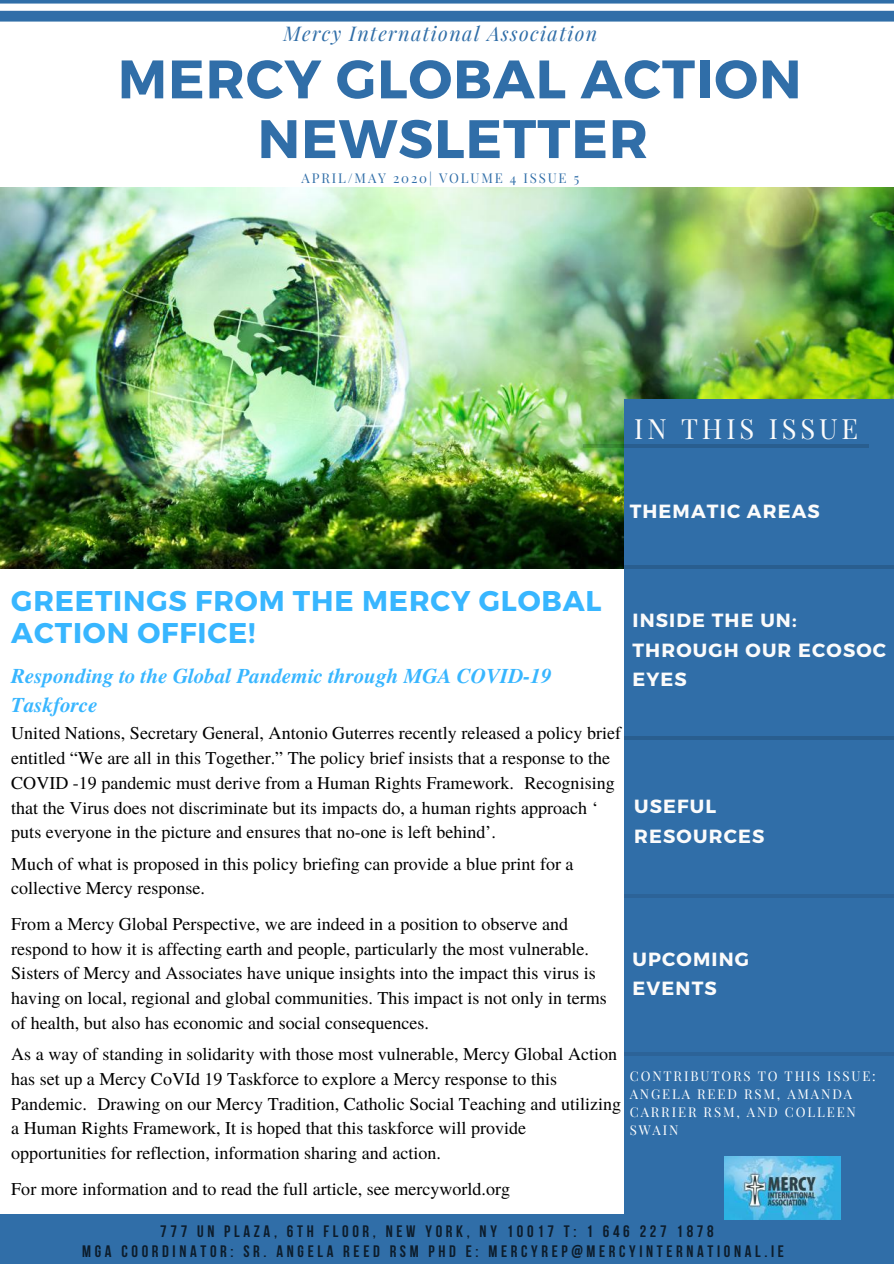
<style>
.page{position:relative;width:894px;height:1264px;background:#fff}
.page>*{position:absolute;margin:0;border:0;box-sizing:border-box;transform-origin:0 0}
.t1{font:700 54px/59.7px "Montserrat";letter-spacing:.02em;color:#306ea8;text-align:center}
.t2{font:700 28.5px/32.1px "Montserrat";letter-spacing:.03em;color:#38b6ff}
.t3{font:27.3px "Playfair Display";letter-spacing:.14em;color:#fbfbfb}
.t4{font:italic 700 21px/29.2px "Te X Gyre Termes";color:#38b6ff}
.t5{font:italic 19.8px "Playfair Display";letter-spacing:.07em;color:#306ea8}
.t6{font:700 19.05px/29.5px "Montserrat";letter-spacing:.06em;color:#fbfbfb}
.t7{font:18px/24.8px "Te X Gyre Termes";color:#000}
.t8{font:700 16.5px/20.4px "Bebas Neue";letter-spacing:.22em;color:#000;text-align:center}
.t9{font:13.2px/18px "Playfair Display";letter-spacing:.14em;color:#fff}
.t10{font:13.2px "Playfair Display";letter-spacing:.14em;color:#306ea8}
</style>
<div class="page">
<img style="left:0;top:188px;width:893px;height:380px">
<div style="left:624px;top:399px;width:269px;height:864px;background:#306ea8"></div>
<hr style="left:624px;top:736px;width:269px;height:3px;background:#000">
<svg style="left:583px;top:444px;width:285px;height:4px"></svg>
<hr style="left:624px;top:1052px;width:269px;height:4px;background:#2c6398">
<svg style="left:0;top:0;width:893px;height:22px"></svg>
<hr style="left:624px;top:894px;width:269px;height:4px;background:#2c6398">
<div style="left:0;top:1214px;width:893px;height:49px;background:#306ea8"></div>
<img style="left:724px;top:1156px;width:115px;height:63px">
<hr style="left:624px;top:565px;width:269px;height:4px;background:#295e8f">
<p class="t5" style="left:283px;top:20px;width:315px">Mercy International Association</p>
<h1 class="t1" style="left:118px;top:47px;width:685px">MERCY GLOBAL ACTION<br>NEWSLETTER</h1>
<p class="t10" style="left:301px;top:169px;width:279px">APRIL/MAY 2020| VOLUME 4 ISSUE 5</p>
<h3 class="t3" style="left:634px;top:410px;width:225px">IN THIS ISSUE</h3>
<p class="t6" style="left:629px;top:495px;width:191px">THEMATIC AREAS</p>
<h2 class="t2" style="left:11px;top:583px;width:591px">GREETINGS FROM THE MERCY GLOBAL<br>ACTION OFFICE!</h2>
<p class="t4" style="left:11px;top:660px;width:541px">Responding to the Global Pandemic through MGA COVID-19<br>Taskforce</p>
<p class="t7" style="left:11px;top:719px;width:611px">United Nations, Secretary General, Antonio Guterres recently released a policy brief entitled “We are all in this Together.” The policy brief insists that a response to the COVID -19 pandemic must derive from a Human Rights Framework. Recognising that the Virus does not discriminate but its impacts do, a human rights approach ‘ puts everyone in the picture and ensures that no-one is left behind’.</p>
<p class="t7" style="left:11px;top:850px;width:563px">Much of what is proposed in this policy briefing can provide a blue print for a collective Mercy response.</p>
<p class="t7" style="left:11px;top:910px;width:596px">From a Mercy Global Perspective, we are indeed in a position to observe and respond to how it is affecting earth and people, particularly the most vulnerable.<br>Sisters of Mercy and Associates have unique insights into the impact this virus is having on local, regional and global communities. This impact is not only in terms of health, but also has economic and social consequences.</p>
<p class="t7" style="left:11px;top:1040px;width:611px">As a way of standing in solidarity with those most vulnerable, Mercy Global Action has set up a Mercy CoVId 19 Taskforce to explore a Mercy response to this Pandemic. Drawing on our Mercy Tradition, Catholic Social Teaching and utilizing a Human Rights Framework, It is hoped that this taskforce will provide opportunities for reflection, information sharing and action.</p>
<p class="t7" style="left:11px;top:1175px;width:500px">For more information and to read the full article, see mercyworld.org</p>
<p class="t6" style="left:632px;top:604px;width:255px">INSIDE THE UN:<br>THROUGH OUR ECOSOC<br>EYES</p>
<p class="t6" style="left:634px;top:790px;width:131px">USEFUL<br>RESOURCES</p>
<p class="t6" style="left:632px;top:943px;width:118px">UPCOMING<br>EVENTS</p>
<p class="t9" style="left:629px;top:1066px;width:247px">CONTRIBUTORS TO THIS ISSUE:<br>ANGELA REED RSM, AMANDA<br>CARRIER RSM, AND COLLEEN<br>SWAIN</p>
<p class="t8" style="left:82px;top:1222px;width:703px">777 UN PLAZA, 6TH FLOOR, NEW YORK, NY 10017 T: 1 646 227 1878<br>MGA COORDINATOR: SR. ANGELA REED RSM PHD E: MERCYREP@MERCYINTERNATIONAL.IE</p>
</div>
